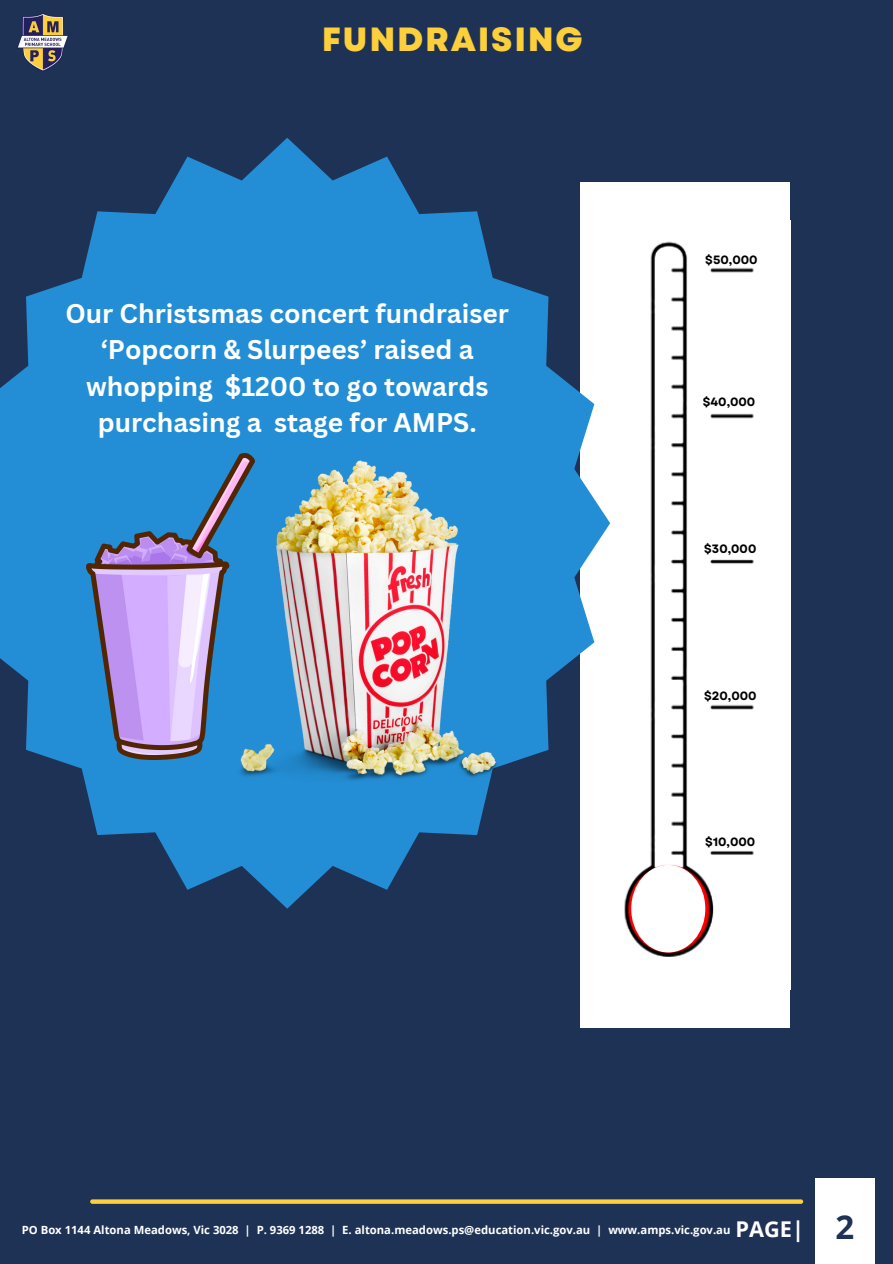
<style>
.page{position:relative;width:893px;height:1264px;background:#fff}
.page>*{position:absolute;margin:0;border:0;box-sizing:border-box;transform-origin:0 0}
.t1{font:800 33.45px "Garet";letter-spacing:.05em;color:#fccf3b}
.t2{font:700 32.85px "Open Sans";color:#1e3256}
.t3{font:700 26.25px/36.5px "Canva Sans";color:#fff;text-align:center}
.t4{font:700 21.75px "Open Sans";color:#fff}
.t5{font:700 12px "Garet";color:#000}
.t6{font:700 11.25px "Open Sans";color:#fff}
</style>
<div class="page">
<div style="left:0;top:0;width:892px;height:1263px;background:#1e3256"></div>
<div style="left:815px;top:1178px;width:59px;height:85px;background:#fff"></div>
<img style="left:17px;top:13px;width:51px;height:58px">
<svg style="left:90px;top:1199px;width:713px;height:4px;background:#e6bf3d"></svg>
<div style="left:580px;top:182px;width:209px;height:845px;background:#fff"></div>
<img style="left:624px;top:220px;width:166px;height:769px">
<div style="left:631px;top:865px;width:74px;height:87px;background:#fff;border-radius:50%"></div>
<svg style="left:0;top:138px;width:610px;height:770px;fill:#238ed5"></svg>
<img style="left:86px;top:453px;width:168px;height:306px">
<img style="left:234px;top:460px;width:265px;height:324px">
<p class="t1" style="left:321px;top:16px;width:262px">FUNDRAISING</p>
<p class="t3" style="left:65px;top:294px;width:445px">Our Christsmas concert fundraiser ‘Popcorn &amp; Slurpees’ raised a whopping $1200 to go towards purchasing a stage for AMPS.</p>
<p class="t5" style="left:705px;top:251px;width:54px">$50,000</p>
<p class="t5" style="left:702px;top:393px;width:54px">$40,000</p>
<p class="t5" style="left:704px;top:540px;width:54px;rotate:-1deg">$30,000</p>
<p class="t5" style="left:704px;top:686px;width:54px">$20,000</p>
<p class="t5" style="left:705px;top:833px;width:51px">$10,000</p>
<h1 class="t4" style="left:735px;top:1213px;width:70px">PAGE|</h1>
<h2 class="t2" style="left:835px;top:1203px;width:20px">2</h2>
<p class="t6" style="left:22px;top:1222px;width:710px">PO Box 1144 Altona Meadows, Vic 3028 | P. 9369 1288 | E. altona.meadows.ps@education.vic.gov.au | www.amps.vic.gov.au</p>
</div>
